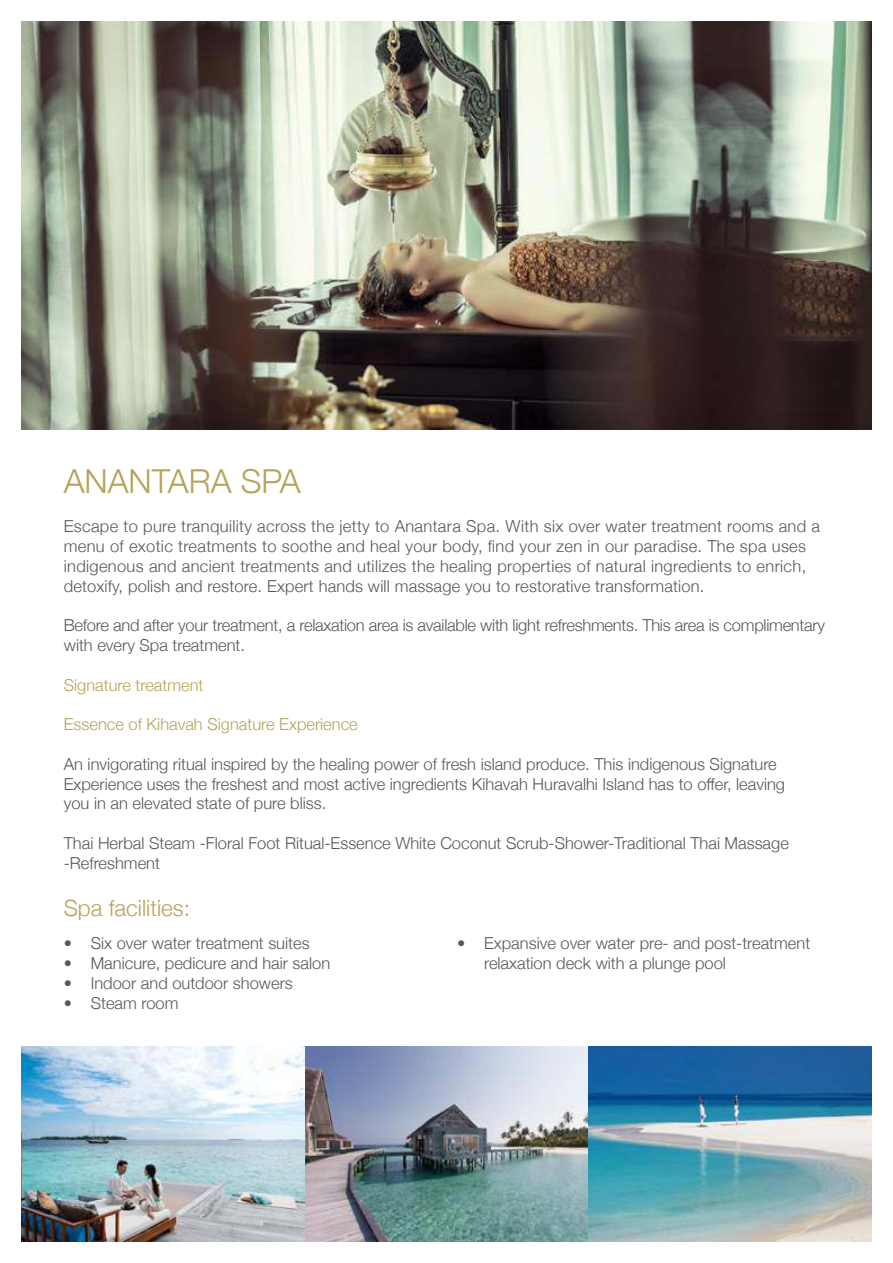
<style>
.page{position:relative;width:893px;height:1263px;background:#fff}
.page>*{position:absolute;margin:0;border:0;box-sizing:border-box;transform-origin:0 0}
.t1{font:300 33px "Helvetica Neue";color:#b5a357}
.t2{font:300 22.5px "Helvetica Neue";color:#b5a357}
.t3{font:300 16.5px/19.8px "Helvetica Neue";color:#57585a}
.t4{font:300 16.5px/19.8px "Helvetica Neue";letter-spacing:.02em;color:#57585a}
.t5{font:300 16.5px "Helvetica Neue";color:#b5a357}
</style>
<div class="page">
<img style="left:21px;top:21px;width:851px;height:408px">
<img style="left:305px;top:1046px;width:283px;height:196px">
<img style="left:21px;top:1046px;width:284px;height:196px">
<img style="left:588px;top:1046px;width:284px;height:196px">
<h1 class="t1" style="left:64px;top:468px;width:238px">ANANTARA SPA</h1>
<p class="t4" style="left:64px;top:515px;width:758px">Escape to pure tranquility across the jetty to Anantara Spa. With six over water treatment rooms and a menu of exotic treatments to soothe and heal your body, find your zen in our paradise. The spa uses indigenous and ancient treatments and utilizes the healing properties of natural ingredients to enrich, detoxify, polish and restore. Expert hands will massage you to restorative transformation.</p>
<p class="t3" style="left:64px;top:617px;width:763px">Before and after your treatment, a relaxation area is available with light refreshments. This area is complimentary with every Spa treatment.</p>
<p class="t5" style="left:64px;top:678px;width:141px">Signature treatment</p>
<p class="t5" style="left:64px;top:718px;width:296px">Essence of Kihavah Signature Experience</p>
<p class="t3" style="left:64px;top:755px;width:723px">An invigorating ritual inspired by the healing power of fresh island produce. This indigenous Signature<br>Experience uses the freshest and most active ingredients Kihavah Huravalhi Island has to offer, leaving you in an elevated state of pure bliss.</p>
<p class="t3" style="left:64px;top:835px;width:727px">Thai Herbal Steam -Floral Foot Ritual-Essence White Coconut Scrub-Shower-Traditional Thai Massage -Refreshment</p>
<h2 class="t2" style="left:64px;top:899px;width:128px">Spa facilities:</h2>
<p class="t3" style="left:64px;top:935px;width:247px">• Six over water treatment suites</p>
<p class="t3" style="left:64px;top:955px;width:268px">• Manicure, pedicure and hair salon</p>
<p class="t3" style="left:64px;top:975px;width:231px">• Indoor and outdoor showers</p>
<p class="t3" style="left:64px;top:994px;width:116px">• Steam room</p>
<p class="t3" style="left:484px;top:935px;width:328px;text-indent:-27px">• Expansive over water pre- and post-treatment relaxation deck with a plunge pool</p>
</div>
